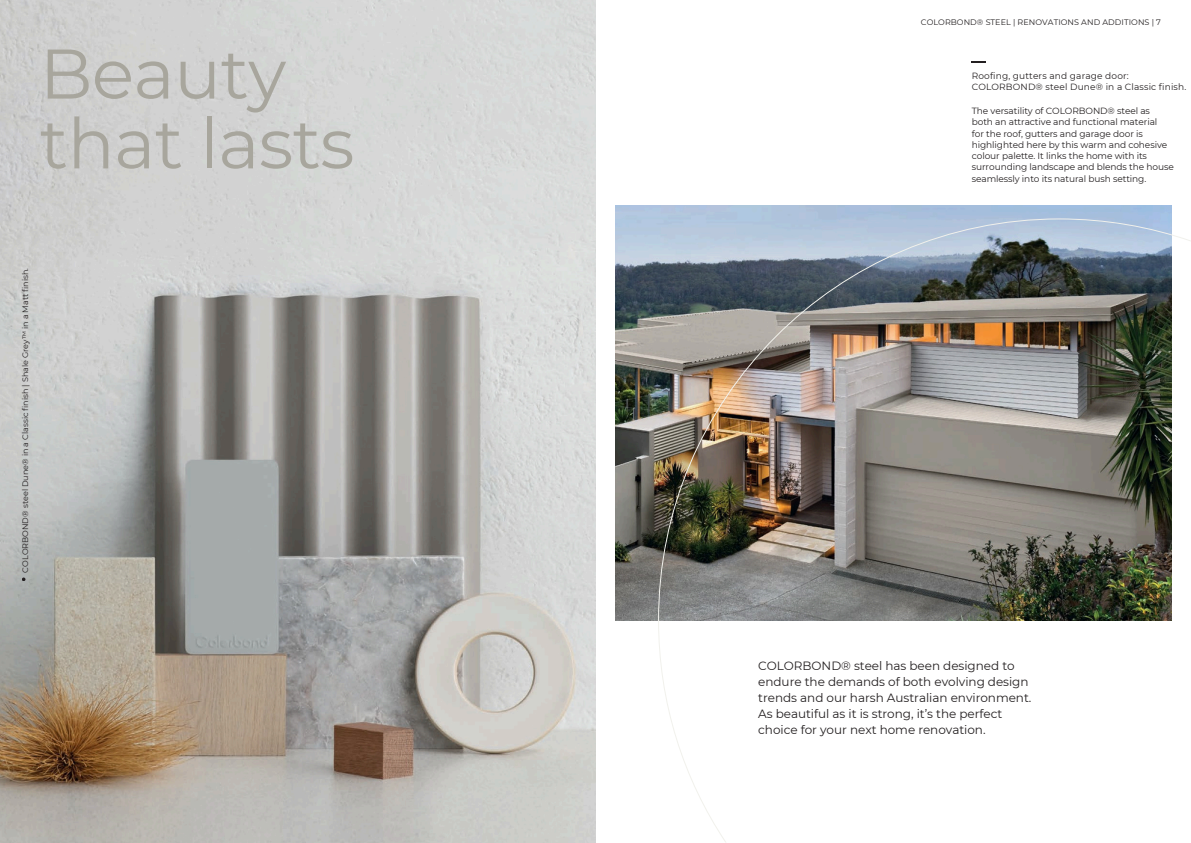
<style>
.page{position:relative;width:1191px;height:843px;background:#fff}
.page>*{position:absolute;margin:0;border:0;box-sizing:border-box;transform-origin:0 0}
.t1{font:70px/69.8px "Montserrat";letter-spacing:-.01em;color:#a8a69d}
.t2{font:12px/15.8px "Montserrat";letter-spacing:-.005em;color:#231f20}
.t3{font:9px/11.2px "Montserrat";letter-spacing:-.01em;color:#231f20}
.t4{font:9px/11.2px "Montserrat";letter-spacing:.015em;color:#231f20}
.t5{font:8px "Montserrat";color:#231f20}
</style>
<div class="page">
<img style="left:0;top:0;width:596px;height:842px">
<svg style="left:22px;top:577px;width:3px;height:4px"></svg>
<svg style="left:971px;top:61px;width:14px;height:2px"></svg>
<img style="left:615px;top:206px;width:556px;height:414px">
<img style="left:657px;top:218px;width:533px;height:624px">
<p class="t1" style="left:40px;top:39px;width:316px">Beauty that lasts</p>
<h3 class="t5" style="left:20px;top:572px;width:306px;rotate:-90deg">COLORBOND® steel Dune® in a Classic finish | Shale Grey™ in a Matt finish.</h3>
<h2 class="t5" style="left:920px;top:18px;width:241px">COLORBOND® STEEL | RENOVATIONS AND ADDITIONS | 7</h2>
<h4 class="t4" style="left:971px;top:70px;width:216px">Roofing, gutters and garage door:<br>COLORBOND® steel Dune® in a Classic finish.</h4>
<h3 class="t3" style="left:971px;top:105px;width:203px">The versatility of COLORBOND® steel as<br>both an attractive and functional material<br>for the roof, gutters and garage door is highlighted here by this warm and cohesive colour palette. It links the home with its surrounding landscape and blends the house seamlessly into its natural bush setting.</h3>
<p class="t2" style="left:758px;top:658px;width:275px">COLORBOND® steel has been designed to endure the demands of both evolving design trends and our harsh Australian environment.<br>As beautiful as it is strong, it’s the perfect choice for your next home renovation.</p>
</div>
